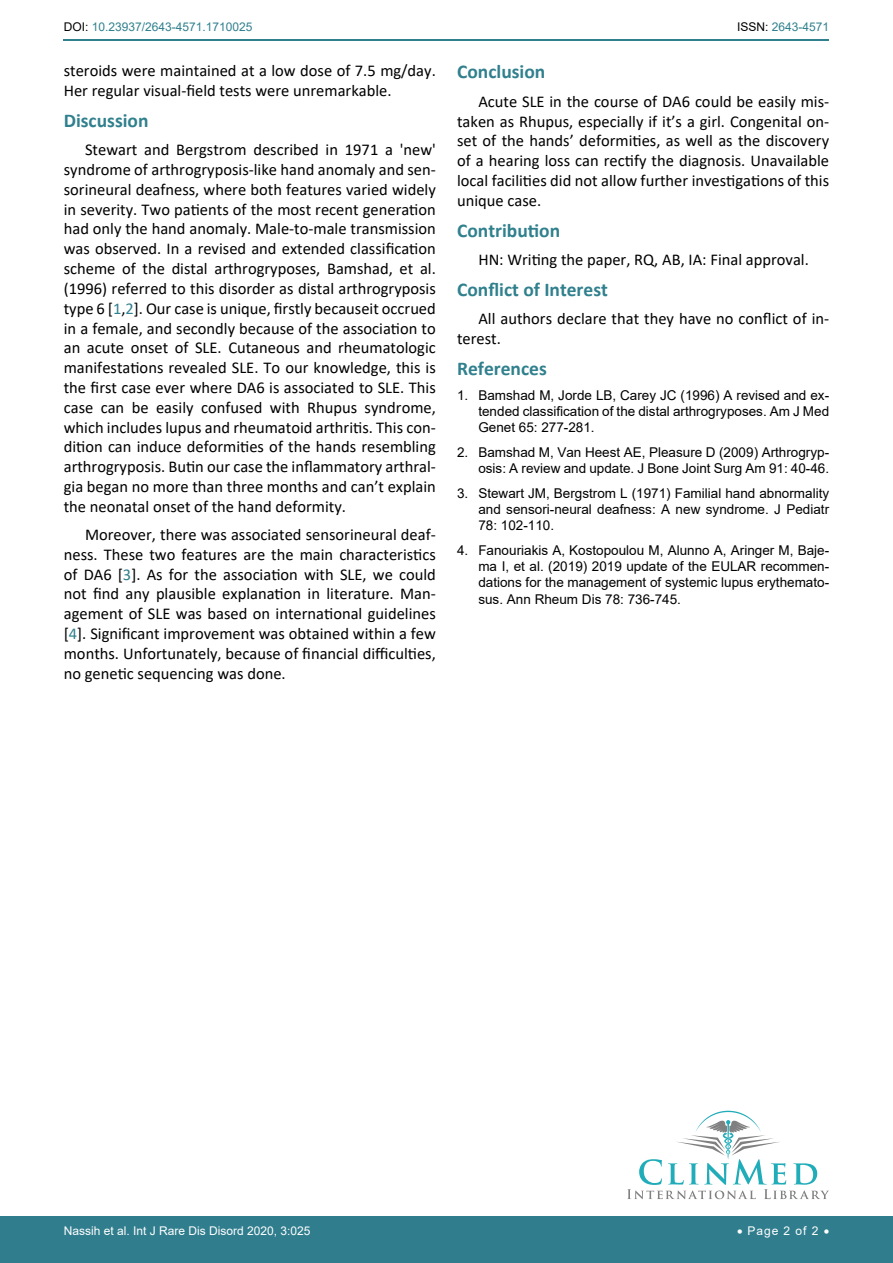
<style>
.page{position:relative;width:893px;height:1263px;background:#fff}
.page>*{position:absolute;margin:0;border:0;box-sizing:border-box;transform-origin:0 0}
.t1{font:700 19.5px "Calibri";color:#30808d}
.t2{font:16.5px/19.8px "Calibri";color:#000;text-align:justify}
.t3{font:13.5px/16.2px "Arial";color:#000;text-align:justify}
.t4{font:12px "Arial";color:#fff}
.t5{font:12px "Arial";color:#30808d}
.s1{color:#000}
.s2{color:#30808d}
</style>
<div class="page">
<div style="left:0;top:1217px;width:893px;height:46px;background:#307d8d"></div>
<hr style="left:64px;top:40px;width:765px;height:1px;background:#30808d">
<svg style="left:627px;top:1111px;width:202px;height:88px"></svg>
<p class="t5" style="left:64px;top:19px;width:190px"><span class="s1">DOI:</span> 10.23937/2643-4571.1710025</p>
<p class="t5" style="left:737px;top:19px;width:94px"><span class="s1">ISSN:</span> 2643-4571</p>
<p class="t2" style="left:64px;top:60px;width:374px">steroids were maintained at a low dose of 7.5 mg/day.<br>Her regular visual-field tests were unremarkable.</p>
<p class="t1" style="left:64px;top:107px;width:86px">Discussion</p>
<p class="t2" style="left:64px;top:139px;width:374px;text-indent:21px">Stewart and Bergstrom described in 1971 a 'new' syndrome of arthrogryposis-like hand anomaly and sen&shy;sorineural deafness, where both features varied widely in severity. Two patients of the most recent generation had only the hand anomaly. Male-to-male transmission was observed. In a revised and extended classification scheme of the distal arthrogryposes, Bamshad, et al. (1996) referred to this disorder as distal arthrogryposis type 6 [<span class="s2">1</span>,<span class="s2">2</span>]. Our case is unique, firstly becauseit occrued in a female, and secondly because of the association to an acute onset of SLE. Cutaneous and rheumatologic manifestations revealed SLE. To our knowledge, this is the first case ever where DA6 is associated to SLE. This case can be easily confused with Rhupus syndrome, which includes lupus and rheumatoid arthritis. This con&shy;dition can induce deformities of the hands resembling arthrogryposis. Butin our case the inflammatory arthral&shy;gia began no more than three months and can’t explain the neonatal onset of the hand deformity.</p>
<p class="t2" style="left:64px;top:524px;width:374px;text-indent:21px">Moreover, there was associated sensorineural deaf&shy;ness. These two features are the main characteristics of DA6 [<span class="s2">3</span>]. As for the association with SLE, we could not find any plausible explanation in literature. Man&shy;agement of SLE was based on international guidelines [<span class="s2">4</span>]. Significant improvement was obtained within a few months. Unfortunately, because of financial difficulties, no genetic sequencing was done.</p>
<p class="t1" style="left:457px;top:58px;width:90px">Conclusion</p>
<p class="t2" style="left:457px;top:91px;width:374px;text-indent:21px">Acute SLE in the course of DA6 could be easily mis&shy;taken as Rhupus, especially if it’s a girl. Congenital on&shy;set of the hands’ deformities, as well as the discovery of a hearing loss can rectify the diagnosis. Unavailable local facilities did not allow further investigations of this unique case.</p>
<p class="t1" style="left:457px;top:216px;width:105px">Contribution</p>
<p class="t2" style="left:478px;top:249px;width:332px">HN: Writing the paper, RQ, AB, IA: Final approval.</p>
<p class="t1" style="left:457px;top:276px;width:152px">Conflict of Interest</p>
<p class="t2" style="left:457px;top:309px;width:374px;text-indent:21px">All authors declare that they have no conflict of in&shy;terest.</p>
<p class="t1" style="left:457px;top:355px;width:91px">References</p>
<p class="t3" style="left:478px;top:387px;width:352px;text-indent:-21px">1. Bamshad M, Jorde LB, Carey JC (1996) A revised and ex&shy;tended classification of the distal arthrogryposes. Am J Med Genet 65: 277-281.</p>
<p class="t3" style="left:457px;top:444px;width:374px;text-align:right">2. Bamshad M, Van Heest AE, Pleasure D (2009) Arthrogryp&shy;osis: A review and update. J Bone Joint Surg Am 91: 40-46.</p>
<p class="t3" style="left:478px;top:485px;width:352px;text-indent:-21px">3. Stewart JM, Bergstrom L (1971) Familial hand abnormality and sensori-neural deafness: A new syndrome. J Pediatr 78: 102-110.</p>
<p class="t3" style="left:478px;top:542px;width:352px;text-indent:-21px">4. Fanouriakis A, Kostopoulou M, Alunno A, Aringer M, Baje&shy;ma I, et al. (2019) 2019 update of the EULAR recommen&shy;dations for the management of systemic lupus erythemato&shy;sus. Ann Rheum Dis 78: 736-745.</p>
<p class="t4" style="left:64px;top:1223px;width:248px">Nassih et al. Int J Rare Dis Disord 2020, 3:025</p>
<p class="t4" style="left:737px;top:1223px;width:94px">• Page 2 of 2 •</p>
</div>
